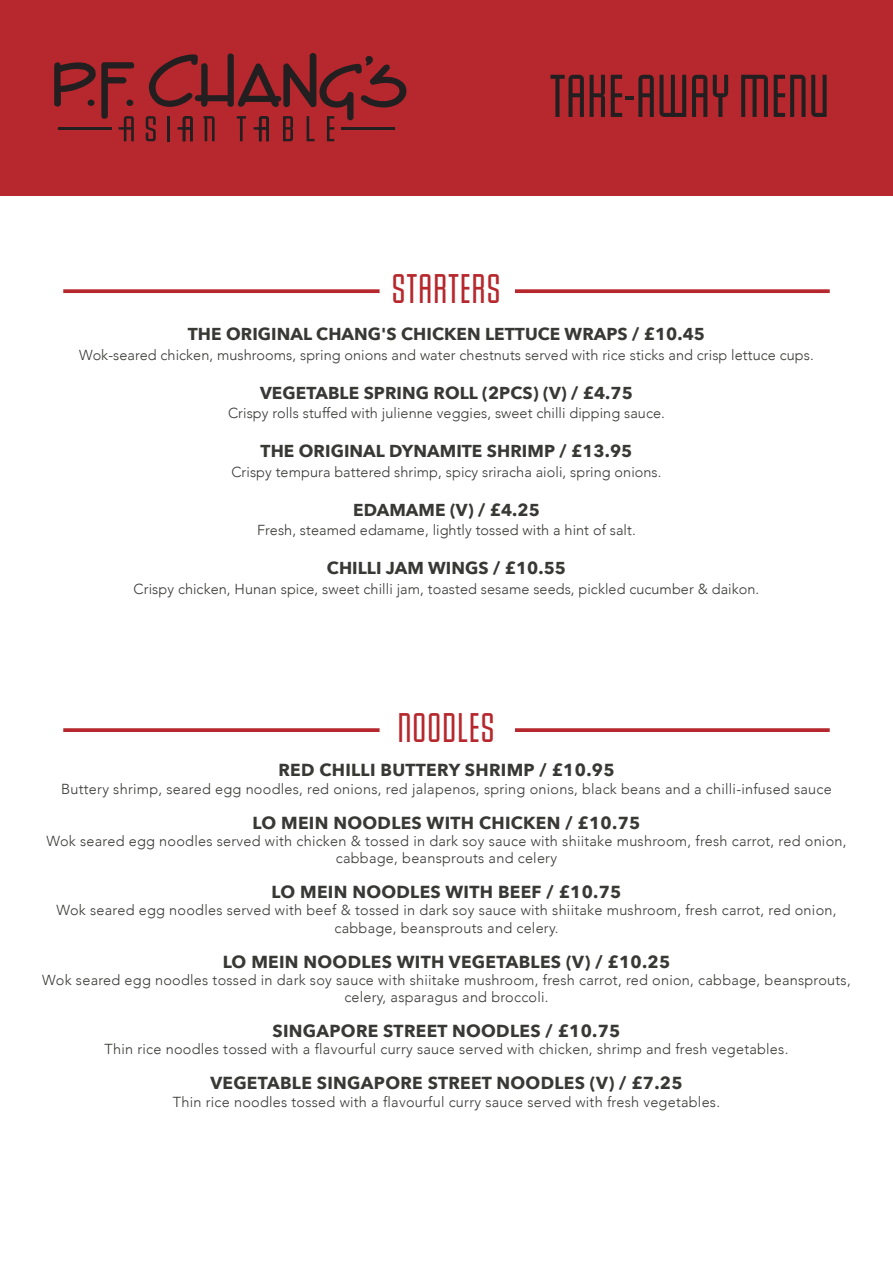
<style>
.page{position:relative;width:893px;height:1263px;background:#fff}
.page>*{position:absolute;margin:0;border:0;box-sizing:border-box;transform-origin:0 0}
.t1{font:63.3px "Baucher Got URW Regular 2";color:#231f20}
.t2{font:43.05px "Baucher Got URW Regular 2";letter-spacing:.015em;color:#b6282d}
.t3{font:700 17.4px "Avenir Next";letter-spacing:.015em;color:#383935}
.t4{font:700 17.25px "Avenir Next";letter-spacing:.005em;color:#383935}
.t5{font:300 14.55px/17.4px "Avenir";letter-spacing:.015em;color:#383935;text-align:center}
.t6{font:300 14.4px "Avenir";letter-spacing:.005em;color:#383935}
</style>
<div class="page">
<div style="left:0;top:0;width:893px;height:196px;background:#b6282d"></div>
<svg style="left:54px;top:62px;width:80px;height:79px"></svg>
<svg style="left:146px;top:53px;width:261px;height:88px"></svg>
<hr style="left:58px;top:127px;width:54px;height:3px;background:#231f20">
<hr style="left:341px;top:127px;width:54px;height:3px;background:#231f20">
<svg style="left:63px;top:289px;width:317px;height:4px"></svg>
<svg style="left:515px;top:289px;width:315px;height:4px"></svg>
<svg style="left:63px;top:728px;width:317px;height:4px"></svg>
<svg style="left:515px;top:728px;width:315px;height:4px"></svg>
<h1 class="t1" style="left:549px;top:64px;width:281px">TAKE-AWAY MENU</h1>
<h2 class="t2" style="left:391px;top:267px;width:111px">STARTERS</h2>
<p class="t4" style="left:188px;top:319px;width:519px">THE ORIGINAL CHANG'S CHICKEN LETTUCE WRAPS / £10.45</p>
<p class="t6" style="left:79px;top:346px;width:736px">Wok-seared chicken, mushrooms, spring onions and water chestnuts served with rice sticks and crisp lettuce cups.</p>
<p class="t4" style="left:260px;top:378px;width:374px">VEGETABLE SPRING ROLL (2PCS) (V) / £4.75</p>
<p class="t6" style="left:228px;top:405px;width:438px">Crispy rolls stuffed with julienne veggies, sweet chilli dipping sauce.</p>
<p class="t4" style="left:261px;top:436px;width:373px">THE ORIGINAL DYNAMITE SHRIMP / £13.95</p>
<p class="t6" style="left:231px;top:463px;width:432px">Crispy tempura battered shrimp, spicy sriracha aioli, spring onions.</p>
<p class="t4" style="left:353px;top:495px;width:188px">EDAMAME (V) / £4.25</p>
<p class="t6" style="left:257px;top:522px;width:380px">Fresh, steamed edamame, lightly tossed with a hint of salt.</p>
<p class="t4" style="left:327px;top:553px;width:241px">CHILLI JAM WINGS / £10.55</p>
<p class="t6" style="left:134px;top:580px;width:627px">Crispy chicken, Hunan spice, sweet chilli jam, toasted sesame seeds, pickled cucumber &amp; daikon.</p>
<h2 class="t2" style="left:397px;top:706px;width:99px">NOODLES</h2>
<p class="t3" style="left:278px;top:755px;width:338px">RED CHILLI BUTTERY SHRIMP / £10.95</p>
<p class="t5" style="left:61px;top:780px;width:772px">Buttery shrimp, seared egg noodles, red onions, red jalapenos, spring onions, black beans and a chilli-infused sauce</p>
<p class="t3" style="left:253px;top:807px;width:389px">LO MEIN NOODLES WITH CHICKEN / £10.75</p>
<p class="t5" style="left:46px;top:832px;width:802px">Wok seared egg noodles served with chicken &amp; tossed in dark soy sauce with shiitake mushroom, fresh carrot, red onion, cabbage, beansprouts and celery</p>
<p class="t3" style="left:271px;top:877px;width:351px">LO MEIN NOODLES WITH BEEF / £10.75</p>
<p class="t5" style="left:56px;top:902px;width:782px">Wok seared egg noodles served with beef &amp; tossed in dark soy sauce with shiitake mushroom, fresh carrot, red onion, cabbage, beansprouts and celery.</p>
<p class="t3" style="left:223px;top:946px;width:449px">LO MEIN NOODLES WITH VEGETABLES (V) / £10.25</p>
<p class="t5" style="left:42px;top:971px;width:810px">Wok seared egg noodles tossed in dark soy sauce with shiitake mushroom, fresh carrot, red onion, cabbage, beansprouts, celery, asparagus and broccoli.</p>
<p class="t3" style="left:272px;top:1016px;width:349px">SINGAPORE STREET NOODLES / £10.75</p>
<p class="t5" style="left:105px;top:1041px;width:685px">Thin rice noodles tossed with a flavourful curry sauce served with chicken, shrimp and fresh vegetables.</p>
<p class="t3" style="left:210px;top:1068px;width:474px">VEGETABLE SINGAPORE STREET NOODLES (V) / £7.25</p>
<p class="t5" style="left:173px;top:1093px;width:549px">Thin rice noodles tossed with a flavourful curry sauce served with fresh vegetables.</p>
</div>
